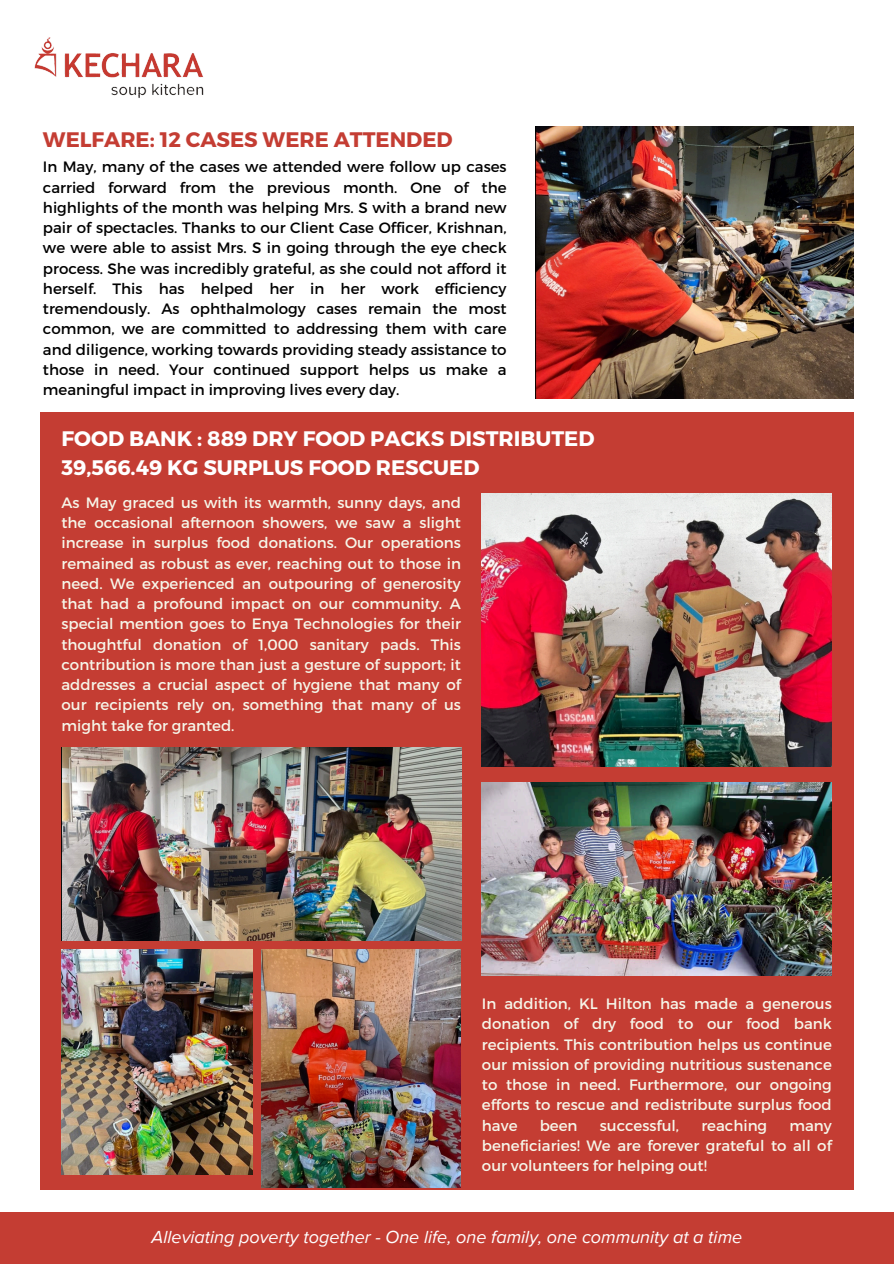
<style>
.page{position:relative;width:894px;height:1264px;background:#fff}
.page>*{position:absolute;margin:0;border:0;box-sizing:border-box;transform-origin:0 0}
.t1{font:700 21px/29.2px "Montserrat";color:#fff}
.t2{font:700 21px "Montserrat";color:#c43d33}
.t3{font:italic 18px "Proxima Nova";color:#fff}
.t4{font:15px/20.2px "Montserrat";color:#f6f6e9;text-align:justify}
.t5{font:15px/20.2px "Montserrat";color:#000;text-align:justify}
</style>
<div class="page">
<div style="left:40px;top:412px;width:813px;height:777px;background:#c43d33"></div>
<div style="left:0;top:1211px;width:893px;height:52px;background:#c43d33"></div>
<img style="left:34px;top:37px;width:170px;height:61px">
<img style="left:535px;top:126px;width:317px;height:273px">
<img style="left:61px;top:747px;width:400px;height:193px">
<img style="left:61px;top:949px;width:191px;height:224px">
<img style="left:482px;top:782px;width:349px;height:193px">
<img style="left:482px;top:493px;width:349px;height:273px">
<img style="left:261px;top:949px;width:199px;height:238px">
<p class="t2" style="left:43px;top:126px;width:411px">WELFARE: 12 CASES WERE ATTENDED</p>
<p class="t5" style="left:43px;top:156px;width:465px">In May, many of the cases we attended were follow up cases carried forward from the previous month. One of the highlights of the month was helping Mrs. S with a brand new pair of spectacles. Thanks to our Client Case Officer, Krishnan, we were able to assist Mrs. S in going through the eye check process. She was incredibly grateful, as she could not afford it herself. This has helped her in her work efficiency tremendously. As ophthalmology cases remain the most common, we are committed to addressing them with care and diligence, working towards providing steady assistance to those in need. Your continued support helps us make a meaningful impact in improving lives every day.</p>
<h1 class="t1" style="left:61px;top:422px;width:534px">FOOD BANK : 889 DRY FOOD PACKS DISTRIBUTED<br>39,566.49 KG SURPLUS FOOD RESCUED</h1>
<p class="t4" style="left:61px;top:491px;width:401px">As May graced us with its warmth, sunny days, and the occasional afternoon showers, we saw a slight increase in surplus food donations. Our operations remained as robust as ever, reaching out to those in need. We experienced an outpouring of generosity that had a profound impact on our community. A special mention goes to Enya Technologies for their thoughtful donation of 1,000 sanitary pads. This contribution is more than just a gesture of support; it addresses a crucial aspect of hygiene that many of our recipients rely on, something that many of us might take for granted.</p>
<p class="t4" style="left:482px;top:992px;width:351px">In addition, KL Hilton has made a generous donation of dry food to our food bank recipients. This contribution helps us continue our mission of providing nutritious sustenance to those in need. Furthermore, our ongoing efforts to rescue and redistribute surplus food have</p>
<p class="t4" style="left:539px;top:1114px;width:39px">been</p>
<p class="t4" style="left:599px;top:1114px;width:81px">successful,</p>
<p class="t4" style="left:701px;top:1114px;width:67px">reaching</p>
<p class="t4" style="left:482px;top:1114px;width:351px;text-indent:307px">many beneficiaries! We are forever grateful to all of our volunteers for helping out!</p>
<p class="t3" style="left:151px;top:1226px;width:592px">Alleviating poverty together - One life, one family, one community at a time</p>
</div>
